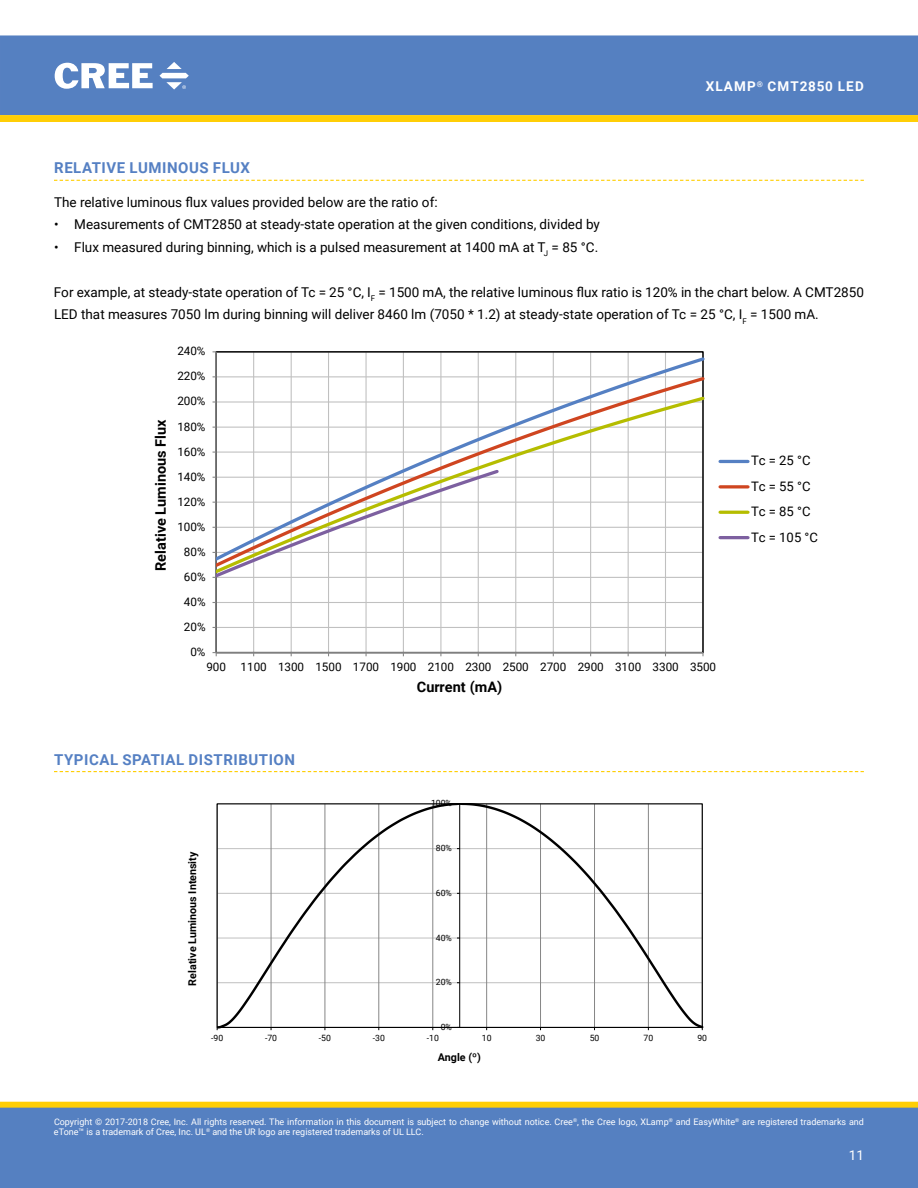
<style>
.page{position:relative;width:918px;height:1188px;background:#fff}
.page>*{position:absolute;margin:0;border:0;box-sizing:border-box;transform-origin:0 0}
.t1{font:700 15px "Roboto";letter-spacing:.035em;color:#5580c3}
.t2{font:700 14.55px "Roboto";color:#000}
.t3{font:13.5px/22.5px "Roboto";color:#000}
.t4{font:700 13.5px "Roboto";letter-spacing:.085em;color:#fff}
.t5{font:13.5px "Roboto";color:#fff}
.t6{font:13.05px/25.3px "Roboto";color:#000}
.t7{font:11.7px "Roboto";letter-spacing:-.01em;color:#000}
.t8{font:700 10.65px "Roboto";color:#000}
.t9{font:9px/10.8px "Roboto";color:#fff}
.t10{font:8.7px "Roboto";letter-spacing:-.01em;color:#000}
</style>
<div class="page">
<div style="left:1px;top:36px;width:916px;height:78px;background:#5580c1"></div>
<div style="left:0;top:35px;width:918px;height:80px;border:1px solid #5580c1"></div>
<svg style="left:55px;top:63px;width:98px;height:26px"></svg>
<svg style="left:159px;top:62px;width:30px;height:28px"></svg>
<div style="left:1px;top:1102px;width:916px;height:6px;background:#ffce06"></div>
<div style="left:0;top:1102px;width:918px;height:6px;border:1px solid #ffce06"></div>
<div style="left:0;top:1108px;width:918px;height:80px;background:#5580c1"></div>
<svg style="left:0;top:115px;width:918px;height:7px;background:#fece08"></svg>
<svg style="left:54px;top:180px;width:810px;height:1px"></svg>
<svg style="left:54px;top:771px;width:810px;height:1px"></svg>
<hr style="left:216px;top:627px;width:487px;height:1px;background:#c0c0c0">
<hr style="left:216px;top:602px;width:487px;height:1px;background:#c0c0c0">
<hr style="left:216px;top:577px;width:487px;height:1px;background:#c0c0c0">
<hr style="left:253px;top:352px;width:1px;height:301px;background:#c0c0c0">
<hr style="left:291px;top:352px;width:1px;height:301px;background:#c0c0c0">
<hr style="left:328px;top:352px;width:1px;height:301px;background:#c0c0c0">
<hr style="left:366px;top:352px;width:1px;height:301px;background:#c0c0c0">
<hr style="left:403px;top:352px;width:1px;height:301px;background:#c0c0c0">
<hr style="left:440px;top:352px;width:1px;height:301px;background:#c0c0c0">
<hr style="left:478px;top:352px;width:1px;height:301px;background:#c0c0c0">
<hr style="left:515px;top:352px;width:1px;height:301px;background:#c0c0c0">
<hr style="left:553px;top:352px;width:1px;height:301px;background:#c0c0c0">
<hr style="left:590px;top:352px;width:1px;height:301px;background:#c0c0c0">
<hr style="left:628px;top:352px;width:1px;height:301px;background:#c0c0c0">
<hr style="left:665px;top:352px;width:1px;height:301px;background:#c0c0c0">
<hr style="left:216px;top:352px;width:1px;height:301px;background:#868686">
<hr style="left:216px;top:652px;width:487px;height:1px;background:#868686">
<svg style="left:213px;top:652px;width:4px;height:4px"></svg>
<svg style="left:216px;top:355px;width:488px;height:20px"></svg>
<svg style="left:216px;top:375px;width:488px;height:19px"></svg>
<svg style="left:216px;top:394px;width:488px;height:182px"></svg>
<svg style="left:213px;top:467px;width:288px;height:113px"></svg>
<hr style="left:720px;top:460px;width:28px;height:3px;background:#5580c3">
<svg style="left:720px;top:485px;width:28px;height:4px"></svg>
<hr style="left:720px;top:511px;width:28px;height:3px;background:#b5bd00">
<hr style="left:720px;top:536px;width:28px;height:3px;background:#7d60a0">
<svg style="left:217px;top:804px;width:486px;height:224px"></svg>
<p class="t4" style="left:706px;top:77px;width:160px">XLAMP<sup>®</sup> CMT2850 LED</p>
<p class="t1" style="left:54px;top:157px;width:10px">REL</p>
<p class="t1" style="left:82px;top:157px;width:168px">ATIVE LUMINOUS FLUX</p>
<p class="t3" style="left:54px;top:190px;width:385px">The relative luminous flux values provided below are the ratio of:</p>
<p class="t3" style="left:54px;top:213px;width:547px">• Measurements of CMT2850 at steady-state operation at the given conditions, divided by</p>
<p class="t3" style="left:54px;top:235px;width:546px">• Flux measured during binning, which is a pulsed measurement at 1400 mA at T<sub>J</sub> = 85 °C.</p>
<p class="t3" style="left:54px;top:280px;width:812px">For example, at steady-state operation of Tc = 25 °C, I<sub>F</sub> = 1500 mA, the relative luminous flux ratio is 120% in the chart below. A CMT2850<br>LED that measures 7050 lm during binning will deliver 8460 lm (7050 * 1.2) at steady-state operation of Tc = 25 °C, I<sub>F</sub> = 1500 mA.</p>
<p class="t7" style="left:177px;top:343px;width:30px">240%</p>
<p class="t7" style="left:177px;top:368px;width:30px">220%</p>
<p class="t2" style="left:150px;top:571px;width:153px;rotate:-90deg">RELATIVE LUMINOUS FLUX</p>
<p class="t7" style="left:177px;top:393px;width:30px">200%</p>
<p class="t7" style="left:177px;top:418px;width:30px">180%</p>
<p class="t7" style="left:177px;top:443px;width:30px">160%</p>
<p class="t7" style="left:177px;top:468px;width:30px">140%</p>
<p class="t7" style="left:177px;top:493px;width:30px">120%</p>
<p class="t7" style="left:177px;top:518px;width:30px">100%</p>
<p class="t7" style="left:184px;top:543px;width:23px">80%</p>
<p class="t7" style="left:184px;top:569px;width:23px">60%</p>
<p class="t7" style="left:184px;top:594px;width:23px">40%</p>
<p class="t7" style="left:184px;top:619px;width:23px">20%</p>
<p class="t7" style="left:191px;top:644px;width:17px">0%</p>
<p class="t7" style="left:206px;top:659px;width:511px">900 1100 1300 1500 1700 1900 2100 2300 2500 2700 2900 3100 3300 3500</p>
<p class="t2" style="left:417px;top:677px;width:87px">CURRENT (MA)</p>
<p class="t1" style="left:54px;top:749px;width:242px">TYPICAL SPATIAL DISTRIBUTION</p>
<p class="t8" style="left:185px;top:986px;width:135px;rotate:-90deg">RELATIVE LUMINOUS INTENSITY</p>
<p class="t10" style="left:431px;top:797px;width:22px">100%</p>
<p class="t10" style="left:436px;top:842px;width:18px">80%</p>
<p class="t10" style="left:436px;top:887px;width:18px">60%</p>
<p class="t10" style="left:436px;top:931px;width:18px">40%</p>
<p class="t10" style="left:436px;top:976px;width:18px">20%</p>
<p class="t10" style="left:441px;top:1021px;width:13px">0%</p>
<p class="t10" style="left:211px;top:1032px;width:14px">-90</p>
<p class="t10" style="left:265px;top:1032px;width:14px">-70</p>
<p class="t10" style="left:319px;top:1032px;width:14px">-50</p>
<p class="t10" style="left:373px;top:1032px;width:14px">-30</p>
<p class="t10" style="left:427px;top:1032px;width:14px">-10</p>
<p class="t10" style="left:482px;top:1032px;width:11px">10</p>
<p class="t10" style="left:536px;top:1032px;width:11px">30</p>
<p class="t10" style="left:590px;top:1032px;width:11px">50</p>
<p class="t10" style="left:644px;top:1032px;width:11px">70</p>
<p class="t10" style="left:698px;top:1032px;width:11px">90</p>
<p class="t8" style="left:438px;top:1050px;width:45px">ANGLE (º)</p>
<p class="t6" style="left:751px;top:448px;width:68px">Tc = 25 °C<br>Tc = 55 °C<br>Tc = 85 °C<br>Tc = 105 °C</p>
<p class="t9" style="left:54px;top:1116px;width:811px">Copyright © 2017-2018 Cree, Inc. All rights reserved. The information in this document is subject to change without notice. Cree<sup>®</sup>, the Cree logo, XLamp<sup>®</sup> and EasyWhite<sup>®</sup> are registered trademarks and eTone™ is a trademark of Cree, Inc. UL<sup>®</sup> and the UR logo are registered trademarks of UL LLC.</p>
<p class="t5" style="left:849px;top:1145px;width:17px">11</p>
</div>
